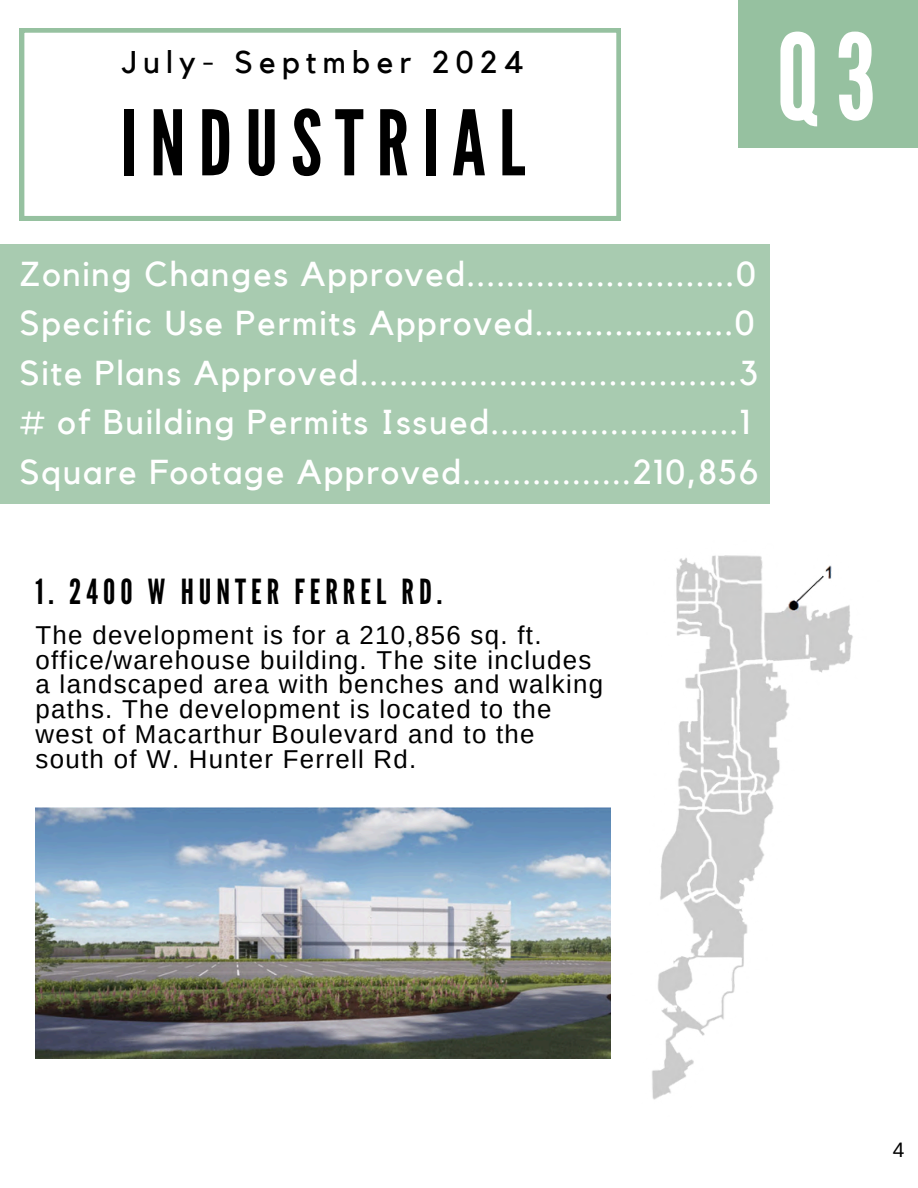
<style>
.page{position:relative;width:918px;height:1188px;background:#fff}
.page>*{position:absolute;margin:0;border:0;box-sizing:border-box;transform-origin:0 0}
.t1{font:118.65px "League Gothic";color:#fff}
.t2{font:90px "League Gothic";letter-spacing:.145em;color:#000}
.t3{font:34.5px/49.5px "Kollektif";letter-spacing:.05em;color:#fff}
.t4{font:34.5px "League Gothic";letter-spacing:.145em;color:#000}
.t5{font:31.35px "Kollektif";letter-spacing:.2em;color:#000}
.t6{font:25.8px/24.8px "Arimo";letter-spacing:.05em;color:#000}
.t7{font:21px "Arimo";color:#000}
</style>
<div class="page">
<svg style="left:20px;top:28px;width:601px;height:192px"></svg>
<div style="left:738px;top:0;width:180px;height:148px;background:#96c1a0"></div>
<div style="left:0;top:245px;width:770px;height:259px;background:#a8cbb0"></div>
<img style="left:36px;top:807px;width:574px;height:251px">
<img style="left:610px;top:555px;width:243px;height:545px">
<h3 class="t5" style="left:122px;top:48px;width:403px">July- Septmber 2024</h3>
<h4 class="t2" style="left:120px;top:91px;width:407px">INDUSTRIAL</h4>
<p class="t1" style="left:777px;top:9px;width:101px">Q3</p>
<h1 class="t3" style="left:20px;top:251px;width:740px">Zoning Changes Approved...........................0<br>Specific Use Permits Approved....................0<br>Site Plans Approved......................................3 # of Building Permits Issued.........................1<br>Square Footage Approved.................210,856</h1>
<p class="t4" style="left:36px;top:572px;width:408px">1. 2400 W HUNTER FERREL RD.</p>
<p class="t6" style="left:36px;top:623px;width:569px">The development is for a 210,856 sq. ft. office/warehouse building. The site includes a landscaped area with benches and walking paths. The development is located to the west of Macarthur Boulevard and to the south of W. Hunter Ferrell Rd.</p>
<p class="t7" style="left:893px;top:1138px;width:13px">4</p>
</div>
